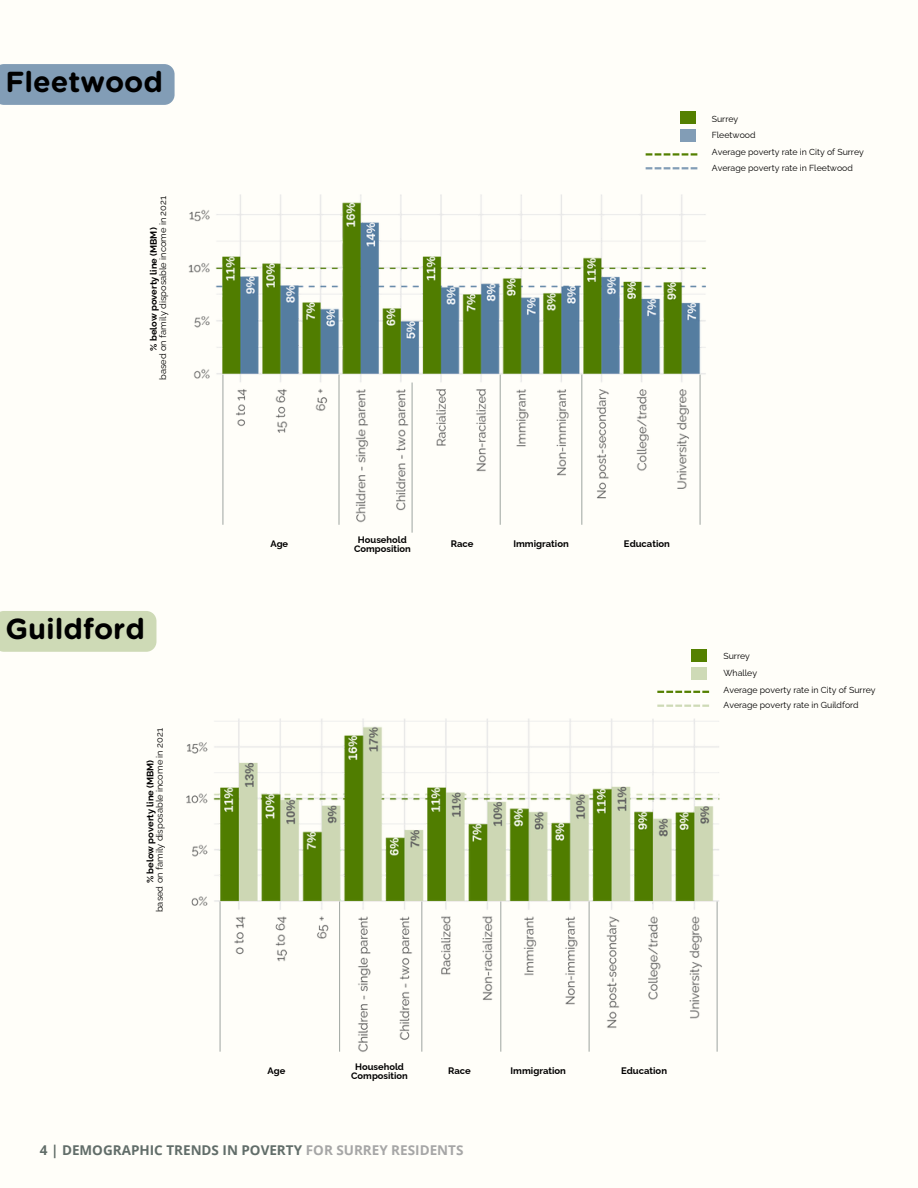
<style>
.page{position:relative;width:918px;height:1188px;background:#fffef9}
.page>*{position:absolute;margin:0;border:0;box-sizing:border-box;transform-origin:0 0}
.t1{font:700 28.95px "Gotham Rounded";color:#000}
.t2{font:700 13.5px "Open Sans";color:#616d69}
.t3{font:700 9.45px "Raleway";color:#000}
.t4{font:700 9.3px/9.3px "Raleway";color:#000;text-align:center}
.t5{font:9.3px "Raleway";color:#000}
.t6{font:8.85px "Raleway";color:#000}
.s1{color:#a6a6a6}
</style>
<div class="page">
<img style="left:186px;top:718px;width:534px;height:334px">
<hr style="left:339px;top:902px;width:1px;height:150px;background:#616d69">
<hr style="left:220px;top:902px;width:1px;height:150px;background:#616d69">
<hr style="left:421px;top:902px;width:1px;height:150px;background:#616d69">
<hr style="left:500px;top:902px;width:1px;height:150px;background:#616d69">
<hr style="left:589px;top:902px;width:1px;height:150px;background:#616d69">
<hr style="left:717px;top:902px;width:1px;height:150px;background:#616d69">
<img style="left:188px;top:194px;width:518px;height:338px">
<hr style="left:338px;top:375px;width:2px;height:150px;background:#616d69">
<hr style="left:222px;top:375px;width:1px;height:150px;background:#616d69">
<hr style="left:412px;top:383px;width:1px;height:150px;background:#616d69">
<hr style="left:500px;top:375px;width:1px;height:150px;background:#616d69">
<hr style="left:581px;top:375px;width:1px;height:150px;background:#616d69">
<hr style="left:700px;top:375px;width:1px;height:150px;background:#616d69">
<svg style="left:646px;top:153px;width:51px;height:3px"></svg>
<svg style="left:646px;top:167px;width:51px;height:2px"></svg>
<div style="left:680px;top:112px;width:15px;height:12px;background:#548000"></div>
<div style="left:680px;top:130px;width:15px;height:12px;background:#829db6"></div>
<svg style="left:657px;top:691px;width:52px;height:2px"></svg>
<svg style="left:657px;top:705px;width:52px;height:2px"></svg>
<div style="left:692px;top:649px;width:15px;height:13px;background:#548000"></div>
<div style="left:692px;top:667px;width:15px;height:13px;background:#cedab6"></div>
<div style="left:0;top:611px;width:156px;height:41px;background:#cedab6"></div>
<div style="left:0;top:64px;width:175px;height:41px;background:#829db6"></div>
<h3 class="t1" style="left:5px;top:69px;width:159px">Fleetwood</h3>
<h3 class="t5" style="left:157px;top:380px;width:185px;rotate:-90deg">based on family disposable income in 2021</h3>
<p class="t4" style="left:149px;top:351px;width:125px;rotate:-90deg">% below poverty line (MBM)</p>
<h3 class="t6" style="left:712px;top:113px;width:28px">Surrey</h3>
<p class="t6" style="left:712px;top:130px;width:45px">Fleetwood</p>
<h3 class="t6" style="left:712px;top:147px;width:154px">Average poverty rate in City of Surrey</h3>
<h3 class="t6" style="left:712px;top:163px;width:143px">Average poverty rate in Fleetwood</h3>
<h3 class="t1" style="left:5px;top:616px;width:141px">Guildford</h3>
<h3 class="t5" style="left:154px;top:912px;width:185px;rotate:-90deg">based on family disposable income in 2021</h3>
<p class="t4" style="left:146px;top:883px;width:125px;rotate:-90deg">% below poverty line (MBM)</p>
<p class="t4" style="left:354px;top:535px;width:58px">Household<br>Composition</p>
<p class="t3" style="left:513px;top:539px;width:57px">Immigration</p>
<h3 class="t4" style="left:270px;top:539px;width:19px">Age</h3>
<h3 class="t3" style="left:451px;top:538px;width:24px">Race</h3>
<h1 class="t3" style="left:624px;top:538px;width:47px">Education</h1>
<p class="t6" style="left:723px;top:651px;width:28px">Surrey</p>
<h2 class="t6" style="left:723px;top:667px;width:35px">Whalley</h2>
<p class="t6" style="left:723px;top:684px;width:154px">Average poverty rate in City of Surrey</p>
<p class="t6" style="left:723px;top:700px;width:137px">Average poverty rate in Guildford</p>
<p class="t4" style="left:351px;top:1062px;width:58px">Household<br>Composition</p>
<p class="t3" style="left:511px;top:1065px;width:57px">Immigration</p>
<p class="t4" style="left:268px;top:1066px;width:19px">Age</p>
<p class="t3" style="left:448px;top:1065px;width:24px">Race</p>
<p class="t3" style="left:621px;top:1065px;width:47px">Education</p>
<h3 class="t2" style="left:40px;top:1141px;width:425px">4 | DEMOGRAPHIC TRENDS IN POVERTY <span class="s1">FOR SURREY RESIDENTS</span></h3>
</div>
